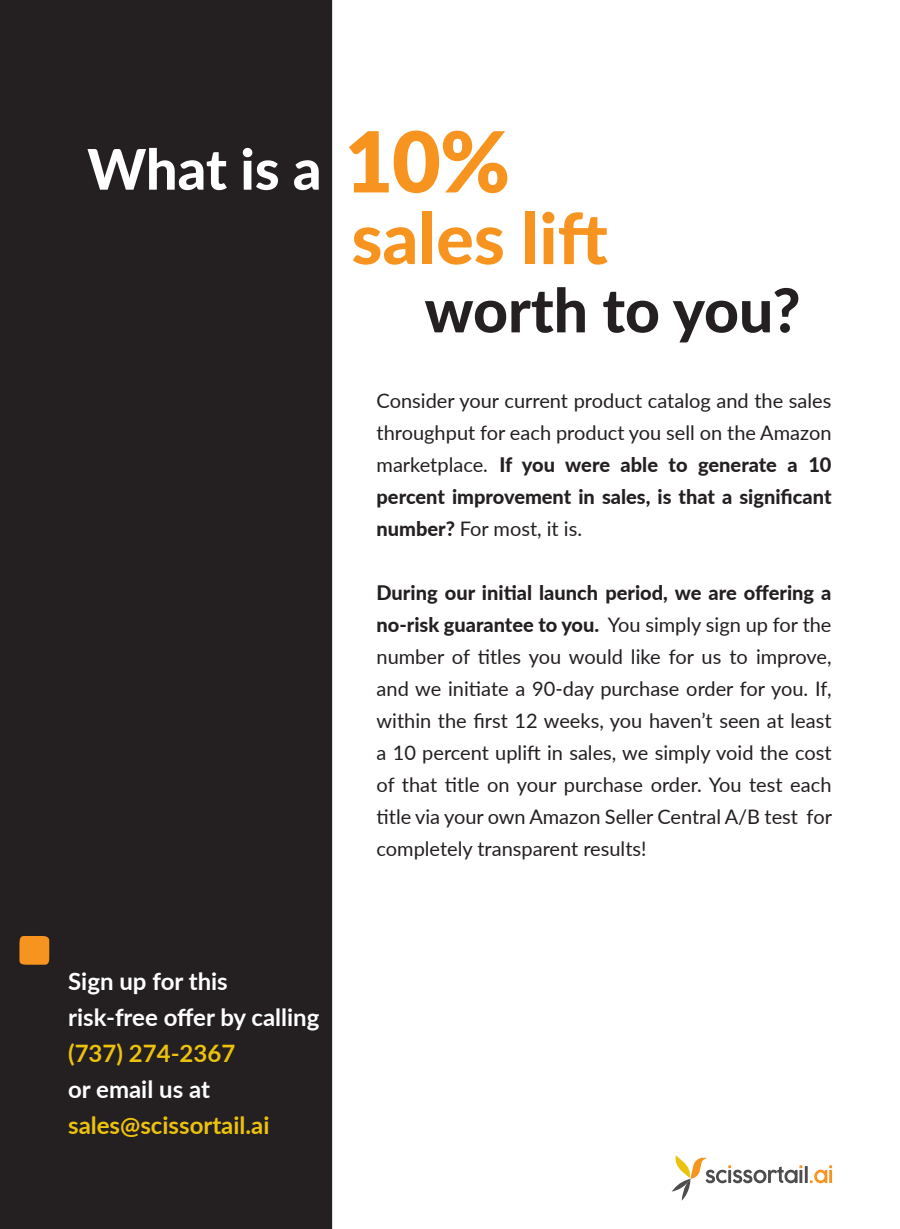
<style>
.page{position:relative;width:900px;height:1229px;background:#fff}
.page>*{position:absolute;margin:0;border:0;box-sizing:border-box;transform-origin:0 0}
.t1{font:800 70.2px "Lato";color:#f7941f}
.t2{font:800 60.6px "Lato";color:#241f21}
.t3{font:800 56px "Lato";letter-spacing:-.005em;color:#fff}
.t4{font:700 24px/36px "Lato";color:#fff}
.t5{font:700 24px "Lato";color:#edc20d}
.t6{font:20px/32px "Lato";color:#241f21;text-align:justify}
.s1{font-weight:900;font-size:84px;color:#f7941f}
.s2{font-weight:800}
</style>
<div class="page">
<div style="left:0;top:0;width:332px;height:1228px;background:#241f21"></div>
<svg style="left:672px;top:1155px;width:160px;height:45px"></svg>
<svg style="left:19px;top:936px;width:30px;height:28px"></svg>
<h3 class="t3" style="left:87px;top:128px;width:424px">What is a <span class="s1">10%</span></h3>
<h1 class="t1" style="left:351px;top:186px;width:258px">sales lift</h1>
<h2 class="t2" style="left:425px;top:265px;width:378px">worth to you?</h2>
<p class="t6" style="left:377px;top:383px;width:456px">Consider your current product catalog and the sales throughput for each product you sell on the Amazon marketplace. <span class="s2">If you were able to generate a 10 percent improvement in sales, is that a significant number?</span> For most, it is.</p>
<p class="t4" style="left:68px;top:962px;width:253px">Sign up for this risk-free offer by calling</p>
<p class="t5" style="left:68px;top:1035px;width:169px">(737) 274-2367</p>
<p class="t4" style="left:68px;top:1070px;width:143px">or email us at</p>
<p class="t5" style="left:68px;top:1107px;width:203px">sales@scissortail.ai</p>
<p class="t6" style="left:377px;top:575px;width:457px"><span class="s2">During our initial launch period, we are offering a no-risk guarantee to you.</span> You simply sign up for the number of titles you would like for us to improve, and we initiate a 90-day purchase order for you. If, within the first 12 weeks, you haven’t seen at least a 10 percent uplift in sales, we simply void the cost of that title on your purchase order. You test each title via your own Amazon Seller Central A/B test for completely transparent results!</p>
</div>
